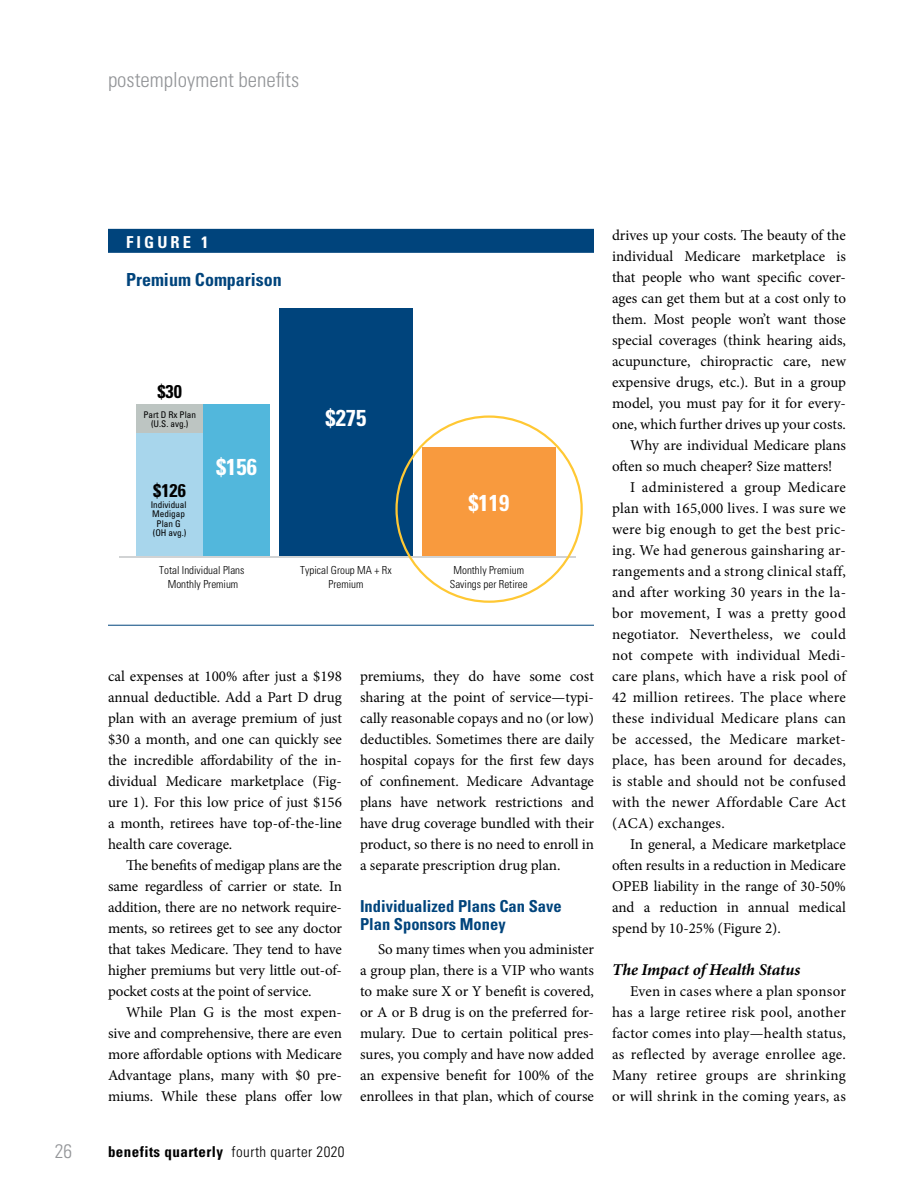
<style>
.page{position:relative;width:918px;height:1188px;background:#fff}
.page>*{position:absolute;margin:0;border:0;box-sizing:border-box;transform-origin:0 0}
.t1{font:700 condensed 22.95px "Univers LT Std";color:#fff}
.t2{font:300 condensed 21px "Univers LT Std";color:#939598}
.t3{font:300 condensed 19.5px "Univers LT Std";color:#939598}
.t4{font:700 condensed 18.45px "Univers LT Std";color:#000}
.t5{font:700 condensed 18px "Univers LT Std";color:#00447c}
.t6{font:700 condensed 16.5px/18px "Univers LT Std";color:#00447c}
.t7{font:italic 700 16.5px "Minion Pro";letter-spacing:-.005em;color:#000}
.t8{font:700 condensed 16.5px "Univers LT Std";letter-spacing:.19em;color:#fff}
.t9{font:15px/21px "Minion Pro";letter-spacing:.005em;color:#000;text-align:justify}
.t10{font:700 condensed 15px "Univers LT Std";letter-spacing:.03em;color:#000}
.t11{font:300 condensed 11.1px/13.2px "Univers LT Std";color:#000;text-align:center}
.t12{font:condensed 9.15px/9.1px "Univers LT Std";color:#000;text-align:center}
.s1{font-weight:300}
</style>
<div class="page">
<div style="left:108px;top:229px;width:486px;height:24px;background:#00447c"></div>
<hr style="left:108px;top:625px;width:486px;height:1px;background:#00447c">
<div style="left:136px;top:430px;width:67px;height:127px;background:#a8d6ec"></div>
<div style="left:136px;top:404px;width:67px;height:29px;background:#bdc5c2"></div>
<div style="left:203px;top:404px;width:67px;height:153px;background:#52b7dc"></div>
<div style="left:279px;top:309px;width:134px;height:248px;background:#00447c"></div>
<hr style="left:119px;top:556px;width:457px;height:2px;background:#d1d3d4">
<svg style="left:395px;top:415px;width:188px;height:188px"></svg>
<h2 class="t2" style="left:108px;top:67px;width:193px">postemployment benefits</h2>
<p class="t8" style="left:126px;top:232px;width:84px">FIGURE 1</p>
<p class="t5" style="left:126px;top:268px;width:157px">Premium Comparison</p>
<p class="t4" style="left:157px;top:381px;width:26px">$30</p>
<p class="t12" style="left:143px;top:410px;width:54px">Part D Rx Plan (U.S. avg.)</p>
<p class="t4" style="left:153px;top:479px;width:34px">$126</p>
<p class="t12" style="left:151px;top:500px;width:37px">Individual<br>Medigap<br>Plan G (OH avg.)</p>
<h1 class="t1" style="left:216px;top:453px;width:42px">$156</h1>
<h1 class="t1" style="left:326px;top:404px;width:42px">$275</h1>
<h1 class="t1" style="left:468px;top:489px;width:42px">$119</h1>
<p class="t11" style="left:159px;top:564px;width:87px">Total Individual Plans<br>Monthly Premium</p>
<p class="t11" style="left:300px;top:564px;width:93px">Typical Group MA + Rx<br>Premium</p>
<p class="t11" style="left:450px;top:564px;width:79px">Monthly Premium<br>Savings per Retiree</p>
<p class="t9" style="left:108px;top:666px;width:236px">cal expenses at 100% after just a $198 annual deductible. Add a Part D drug plan with an average premium of just $30 a month, and one can quickly see the incredible affordability of the in&shy;dividual Medicare marketplace (Fig&shy;ure 1). For this low price of just $156 a month, retirees have top-of-the-line health care coverage.</p>
<p class="t9" style="left:108px;top:855px;width:236px;text-indent:18px">The benefits of medigap plans are the same regardless of carrier or state. In addition, there are no network require&shy;ments, so retirees get to see any doctor that takes Medicare. They tend to have higher premiums but very little out-of&shy;pocket costs at the point of service.</p>
<p class="t9" style="left:108px;top:1002px;width:236px;text-indent:18px">While Plan G is the most expen&shy;sive and comprehensive, there are even more affordable options with Medicare Advantage plans, many with $0 pre&shy;miums. While these plans offer low</p>
<h3 class="t3" style="left:55px;top:1139px;width:19px">26</h3>
<p class="t10" style="left:108px;top:1143px;width:238px">benefits quarterly <span class="s1">fourth quarter 2020</span></p>
<p class="t9" style="left:360px;top:666px;width:236px">premiums, they do have some cost sharing at the point of service—typi&shy;cally reasonable copays and no (or low) deductibles. Sometimes there are daily hospital copays for the first few days of confinement. Medicare Advantage plans have network restrictions and have drug coverage bundled with their product, so there is no need to enroll in a separate prescription drug plan.</p>
<p class="t6" style="left:360px;top:897px;width:203px">Individualized Plans Can Save<br>Plan Sponsors Money</p>
<p class="t9" style="left:360px;top:939px;width:236px;text-indent:18px">So many times when you administer a group plan, there is a VIP who wants to make sure X or Y benefit is covered, or A or B drug is on the preferred for&shy;mulary. Due to certain political pres&shy;sures, you comply and have now added an expensive benefit for 100% of the enrollees in that plan, which of course</p>
<p class="t9" style="left:612px;top:225px;width:235px">drives up your costs. The beauty of the</p>
<p class="t9" style="left:612px;top:246px;width:235px">individual Medicare marketplace is</p>
<p class="t9" style="left:612px;top:267px;width:235px">that people who want specific cover-</p>
<p class="t9" style="left:612px;top:288px;width:236px">ages can get them but at a cost only to</p>
<p class="t9" style="left:612px;top:309px;width:235px">them. Most people won’t want those</p>
<p class="t9" style="left:612px;top:330px;width:236px">special coverages (think hearing aids,</p>
<p class="t9" style="left:612px;top:351px;width:235px">acupuncture, chiropractic care, new</p>
<p class="t9" style="left:612px;top:372px;width:235px">expensive drugs, etc.). But in a group</p>
<p class="t9" style="left:612px;top:393px;width:235px">model, you must pay for it for every-</p>
<p class="t9" style="left:612px;top:414px;width:235px">one, which further drives up your costs.</p>
<p class="t9" style="left:630px;top:435px;width:218px">Why are individual Medicare plans</p>
<p class="t9" style="left:612px;top:456px;width:222px">often so much cheaper? Size matters!</p>
<p class="t9" style="left:630px;top:477px;width:217px">I administered a group Medicare</p>
<p class="t9" style="left:612px;top:498px;width:236px">plan with 165,000 lives. I was sure we</p>
<p class="t9" style="left:612px;top:519px;width:235px">were big enough to get the best pric-</p>
<p class="t9" style="left:612px;top:540px;width:235px">ing. We had generous gainsharing ar-</p>
<p class="t9" style="left:612px;top:561px;width:235px">rangements and a strong clinical staff,</p>
<p class="t9" style="left:612px;top:582px;width:236px">and after working 30 years in the la-</p>
<p class="t9" style="left:612px;top:603px;width:236px">bor movement, I was a pretty good</p>
<p class="t9" style="left:612px;top:624px;width:235px">negotiator. Nevertheless, we could</p>
<p class="t9" style="left:612px;top:645px;width:235px">not compete with individual Medi-</p>
<p class="t9" style="left:612px;top:666px;width:236px">care plans, which have a risk pool of</p>
<p class="t9" style="left:612px;top:687px;width:236px">42 million retirees. The place where</p>
<p class="t9" style="left:612px;top:708px;width:236px">these individual Medicare plans can</p>
<p class="t9" style="left:612px;top:729px;width:235px">be accessed, the Medicare market-</p>
<p class="t9" style="left:612px;top:750px;width:236px">place, has been around for decades,</p>
<p class="t9" style="left:612px;top:771px;width:235px">is stable and should not be confused</p>
<p class="t9" style="left:612px;top:792px;width:235px">with the newer Affordable Care Act</p>
<p class="t9" style="left:612px;top:813px;width:114px">(ACA) exchanges.</p>
<p class="t9" style="left:630px;top:834px;width:217px">In general, a Medicare marketplace</p>
<p class="t9" style="left:612px;top:855px;width:235px">often results in a reduction in Medicare</p>
<p class="t9" style="left:612px;top:876px;width:235px">OPEB liability in the range of 30-50%</p>
<p class="t9" style="left:612px;top:897px;width:236px">and a reduction in annual medical</p>
<p class="t9" style="left:612px;top:918px;width:170px">spend by 10-25% (Figure 2).</p>
<p class="t7" style="left:612px;top:958px;width:190px">The Impact of Health Status</p>
<p class="t9" style="left:612px;top:981px;width:236px;text-indent:18px">Even in cases where a plan sponsor has a large retiree risk pool, another factor comes into play—health status, as reflected by average enrollee age.<br>Many retiree groups are shrinking or will shrink in the coming years, as</p>
</div>
